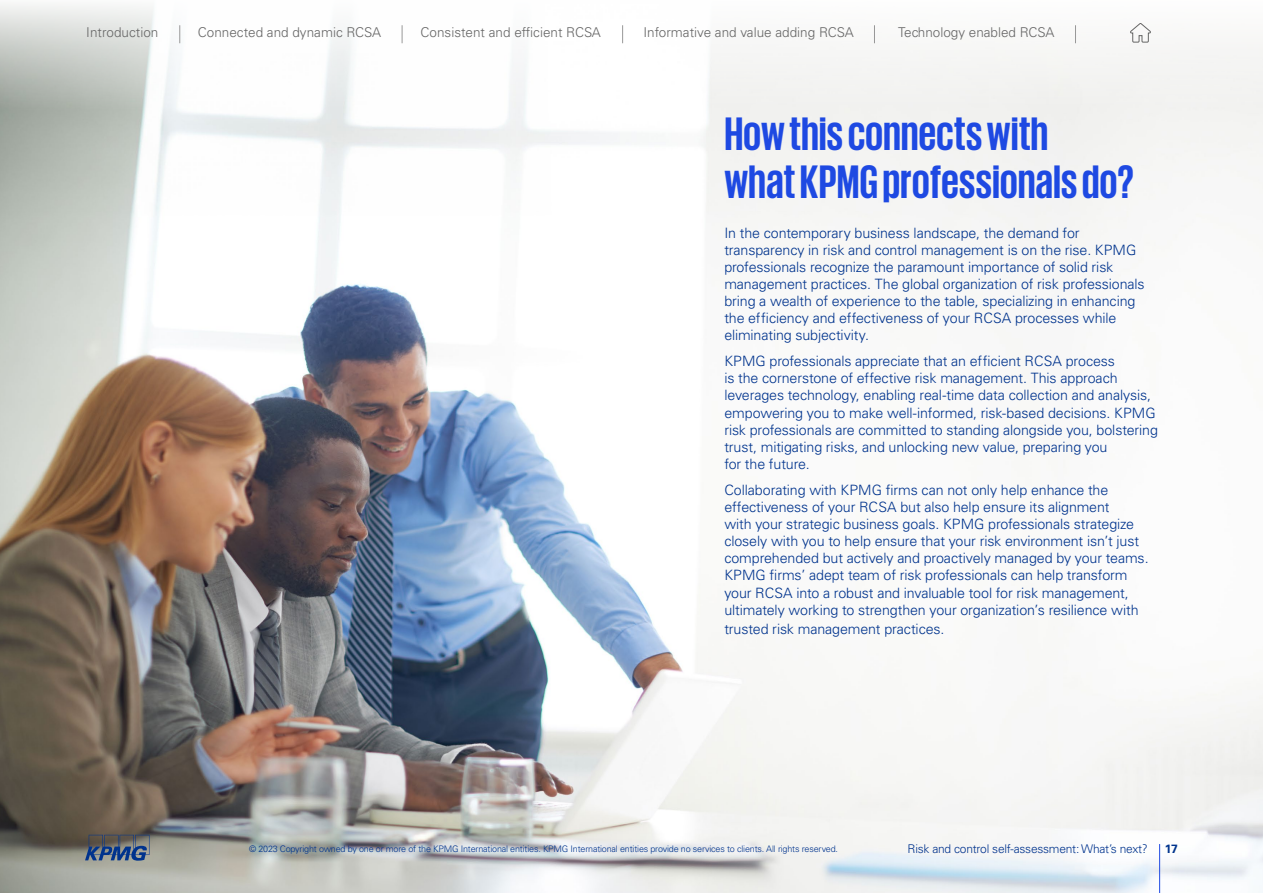
<style>
.page{position:relative;width:1263px;height:893px;background:#fff}
.page>*{position:absolute;margin:0;border:0;box-sizing:border-box;transform-origin:0 0}
.t1{font:700 48px/48px "KPMG";letter-spacing:-.005em;color:#1e49e2}
.t2{font:300 14.25px/17.1px "Univers LT Std";letter-spacing:-.01em;color:#00338d}
.t3{font:300 13.5px "Univers LT Std";color:#666}
.t4{font:300 12px "Univers LT Std";letter-spacing:-.02em;color:#00338d}
.t5{font:700 12px "Univers LT Std";color:#00338d}
.t6{font:300 9px "Univers LT Std";letter-spacing:-.02em;color:#00338d}
</style>
<div class="page">
<img style="left:0;top:109px;width:1263px;height:784px">
<svg style="left:85px;top:835px;width:64px;height:26px"></svg>
<hr style="left:1159px;top:844px;width:1px;height:49px;background:#1e49e2">
<svg style="left:1130px;top:23px;width:21px;height:20px"></svg>
<svg style="left:179px;top:25px;width:1px;height:18px"></svg>
<svg style="left:402px;top:25px;width:1px;height:18px"></svg>
<svg style="left:622px;top:25px;width:1px;height:18px"></svg>
<svg style="left:1075px;top:25px;width:1px;height:18px"></svg>
<svg style="left:874px;top:25px;width:1px;height:18px"></svg>
<p class="t3" style="left:86px;top:24px;width:74px">Introduction</p>
<p class="t3" style="left:198px;top:24px;width:185px">Connected and dynamic RCSA</p>
<p class="t3" style="left:421px;top:24px;width:182px">Consistent and efficient RCSA</p>
<p class="t3" style="left:643px;top:24px;width:212px">Informative and value adding RCSA</p>
<p class="t3" style="left:898px;top:24px;width:158px">Technology enabled RCSA</p>
<h1 class="t1" style="left:724px;top:108px;width:411px">How this connects with<br>what KPMG professionals do?</h1>
<p class="t2" style="left:724px;top:224px;width:422px">In the contemporary business landscape, the demand for transparency in risk and control management is on the rise. KPMG professionals recognize the paramount importance of solid risk management practices. The global organization of risk professionals bring a wealth of experience to the table, specializing in enhancing the efficiency and effectiveness of your RCSA processes while eliminating subjectivity.</p>
<p class="t2" style="left:724px;top:353px;width:435px">KPMG professionals appreciate that an efficient RCSA process<br>is the cornerstone of effective risk management. This approach leverages technology, enabling real-time data collection and analysis, empowering you to make well-informed, risk-based decisions. KPMG risk professionals are committed to standing alongside you, bolstering trust, mitigating risks, and unlocking new value, preparing you<br>for the future.</p>
<p class="t2" style="left:724px;top:481px;width:426px">Collaborating with KPMG firms can not only help enhance the effectiveness of your RCSA but also help ensure its alignment<br>with your strategic business goals. KPMG professionals strategize closely with you to help ensure that your risk environment isn’t just comprehended but actively and proactively managed by your teams.<br>KPMG firms’ adept team of risk professionals can help transform your RCSA into a robust and invaluable tool for risk management, ultimately working to strengthen your organization’s resilience with</p>
<p class="t2" style="left:724px;top:621px;width:222px">trusted risk management practices.</p>
<p class="t6" style="left:249px;top:843px;width:590px">© 2023 Copyright owned by one or more of the KPMG International entities. KPMG International entities provide no services to clients. All rights reserved.</p>
<p class="t4" style="left:908px;top:841px;width:242px">Risk and control self-assessment: What’s next?</p>
<p class="t5" style="left:1165px;top:841px;width:14px">17</p>
</div>
